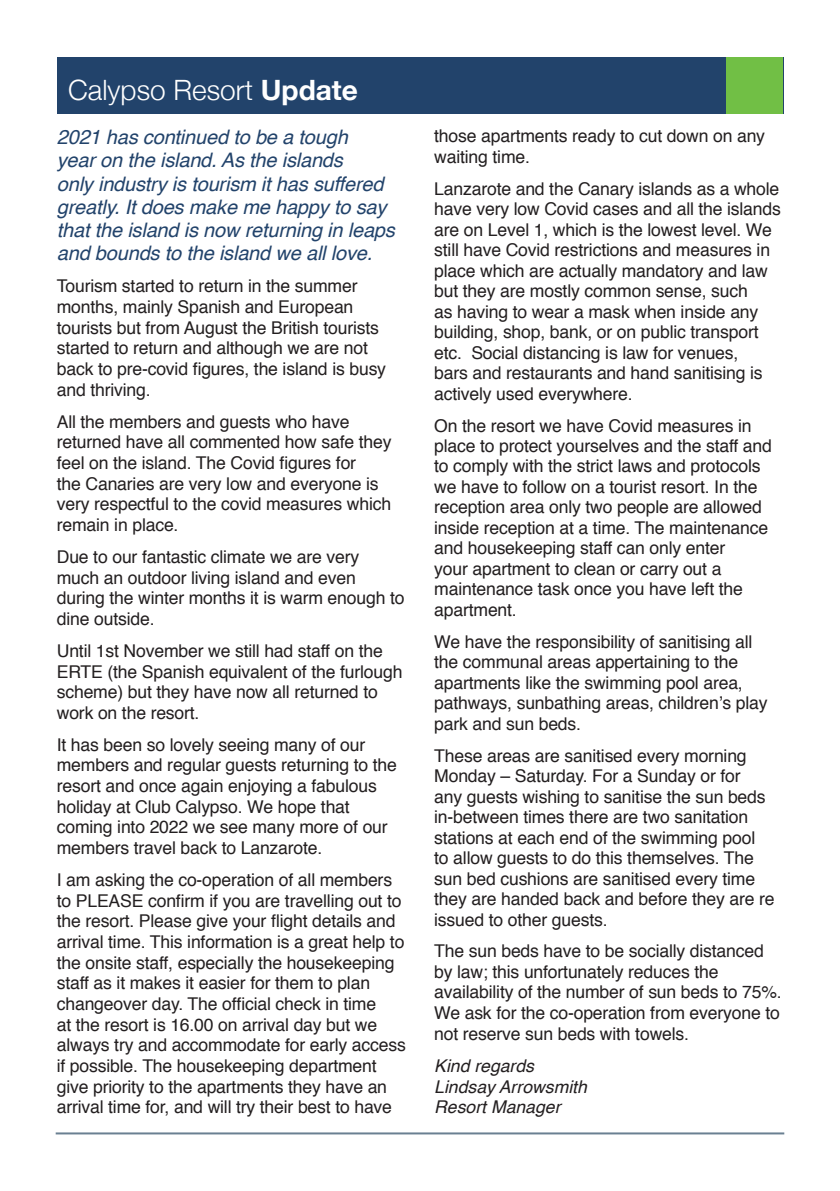
<style>
.page{position:relative;width:840px;height:1191px;background:#fff}
.page>*{position:absolute;margin:0;border:0;box-sizing:border-box;transform-origin:0 0}
.t1{font:300 28px "Helvetica Neue";color:#fff}
.t2{font:italic 20px/23.2px "Helvetica";letter-spacing:-.01em;color:#22436b}
.t3{font:17.6px/20.6px "Helvetica";letter-spacing:-.01em;color:#231f20}
.t4{font:italic 17.6px/21px "Helvetica";color:#231f20}
.s1{font-weight:700}
</style>
<div class="page">
<hr style="left:56px;top:1132px;width:727px;height:2px;background:#6a8092">
<div style="left:57px;top:57px;width:725px;height:56px;background:#22436b"></div>
<div style="left:726px;top:57px;width:56px;height:56px;background:#71bf45"></div>
<h1 class="t1" style="left:68px;top:67px;width:291px">Calypso Resort <span class="s1">Update</span></h1>
<p class="t2" style="left:57px;top:126px;width:339px">2021 has continued to be a tough<br>year on the island. As the islands<br>only industry is tourism it has suffered greatly. It does make me happy to say that the island is now returning in leaps and bounds to the island we all love.</p>
<p class="t3" style="left:57px;top:275px;width:330px">Tourism started to return in the summer months, mainly Spanish and European tourists but from August the British tourists started to return and although we are not back to pre-covid figures, the island is busy and thriving.</p>
<p class="t3" style="left:57px;top:410px;width:336px">All the members and guests who have returned have all commented how safe they feel on the island. The Covid figures for<br>the Canaries are very low and everyone is very respectful to the covid measures which remain in place.</p>
<p class="t3" style="left:57px;top:546px;width:349px">Due to our fantastic climate we are very much an outdoor living island and even during the winter months it is warm enough to dine outside.</p>
<p class="t3" style="left:57px;top:640px;width:347px">Until 1st November we still had staff on the ERTE (the Spanish equivalent of the furlough scheme) but they have now all returned to work on the resort.</p>
<p class="t3" style="left:57px;top:734px;width:341px">It has been so lovely seeing many of our members and regular guests returning to the resort and once again enjoying a fabulous holiday at Club Calypso. We hope that coming into 2022 we see many more of our members travel back to Lanzarote.</p>
<p class="t3" style="left:57px;top:869px;width:350px">I am asking the co-operation of all members to PLEASE confirm if you are travelling out to the resort. Please give your flight details and arrival time. This information is a great help to the onsite staff, especially the housekeeping staff as it makes it easier for them to plan changeover day. The official check in time<br>at the resort is 16.00 on arrival day but we always try and accommodate for early access if possible. The housekeeping department give priority to the apartments they have an arrival time for, and will try their best to have</p>
<p class="t3" style="left:434px;top:125px;width:332px">those apartments ready to cut down on any waiting time.</p>
<p class="t3" style="left:434px;top:178px;width:348px">Lanzarote and the Canary islands as a whole have very low Covid cases and all the islands are on Level 1, which is the lowest level. We still have Covid restrictions and measures in place which are actually mandatory and law but they are mostly common sense, such<br>as having to wear a mask when inside any building, shop, bank, or on public transport etc. Social distancing is law for venues,<br>bars and restaurants and hand sanitising is actively used everywhere.</p>
<p class="t3" style="left:434px;top:414px;width:339px">On the resort we have Covid measures in place to protect yourselves and the staff and to comply with the strict laws and protocols we have to follow on a tourist resort. In the reception area only two people are allowed inside reception at a time. The maintenance and housekeeping staff can only enter<br>your apartment to clean or carry out a maintenance task once you have left the apartment.</p>
<p class="t3" style="left:434px;top:631px;width:335px">We have the responsibility of sanitising all the communal areas appertaining to the apartments like the swimming pool area, pathways, sunbathing areas, children’s play park and sun beds.</p>
<p class="t3" style="left:434px;top:744px;width:341px">These areas are sanitised every morning Monday – Saturday. For a Sunday or for<br>any guests wishing to sanitise the sun beds in-between times there are two sanitation stations at each end of the swimming pool<br>to allow guests to do this themselves. The sun bed cushions are sanitised every time they are handed back and before they are re issued to other guests.</p>
<p class="t3" style="left:434px;top:940px;width:349px">The sun beds have to be socially distanced by law; this unfortunately reduces the availability of the number of sun beds to 75%.<br>We ask for the co-operation from everyone to not reserve sun beds with towels.</p>
<p class="t4" style="left:434px;top:1055px;width:154px">Kind regards<br>Lindsay Arrowsmith<br>Resort Manager</p>
</div>
